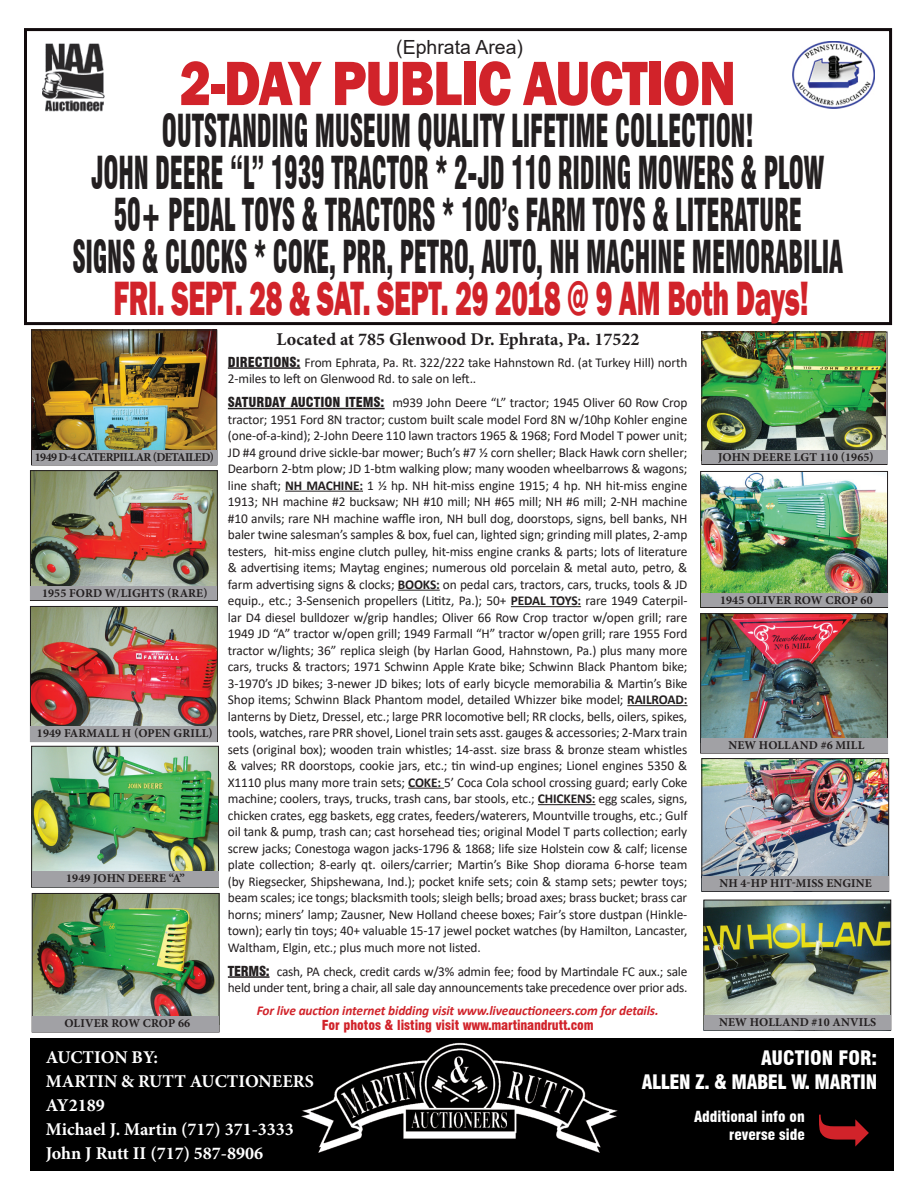
<style>
.page{position:relative;width:918px;height:1188px;background:#fff}
.page>*{position:absolute;margin:0;border:0;box-sizing:border-box;transform-origin:0 0}
.t1{font:800 64.8px "Franklin Gothic";letter-spacing:-.02em;color:#d1232a;scale:.83 1}
.t2{font:800 49.65px "Franklin Gothic";letter-spacing:-.01em;color:#d1232a;scale:.57 1}
.t3{font:900 condensed 44.4px/42px "Swiss 721 BT";letter-spacing:-.01em;color:#231f20;text-align:center;scale:.57 1}
.t4{font:900 condensed 19.5px/24px "Swiss 721 BT";letter-spacing:-.02em;color:#fff;text-align:right}
.t5{font:19.5px "Arial";color:#231f20}
.t6{font:700 18px/24px "Minion Pro";color:#fff}
.t7{font:700 18px "Minion Pro";color:#231f20}
.t8{font:900 condensed 15px/18px "Swiss 721 BT";color:#fff;text-align:right}
.t9{font:13.5px/16.5px "Calibri";letter-spacing:-.02em;color:#231f20}
.t10{font:italic 700 13.5px "Calibri";letter-spacing:-.01em;color:#d1232a}
.t11{font:900 condensed 13.5px "Swiss 721 BT";color:#d1232a}
.t12{font:700 12px "Minion Pro";letter-spacing:.01em;color:#231f20}
.s1{font-family:"Swiss 721 BT";font-weight:900;font-stretch:condensed}
.s2{font-weight:700}
</style>
<div class="page">
<img style="left:30px;top:1038px;width:864px;height:133px">
<div style="left:24px;top:28px;width:868px;height:297px;border:3px solid #110a0c"></div>
<hr style="left:228px;top:367px;width:72px;height:2px;background:#231f20">
<hr style="left:228px;top:408px;width:157px;height:1px;background:#231f20">
<hr style="left:285px;top:491px;width:78px;height:1px;background:#231f20">
<hr style="left:398px;top:590px;width:42px;height:1px;background:#231f20">
<hr style="left:511px;top:606px;width:70px;height:1px;background:#231f20">
<hr style="left:627px;top:705px;width:61px;height:1px;background:#231f20">
<hr style="left:408px;top:788px;width:36px;height:1px;background:#231f20">
<hr style="left:538px;top:804px;width:57px;height:1px;background:#231f20">
<hr style="left:228px;top:976px;width:42px;height:2px;background:#231f20">
<img style="left:793px;top:41px;width:82px;height:67px">
<img style="left:42px;top:43px;width:63px;height:69px">
<img style="left:33px;top:332px;width:182px;height:118px">
<div style="left:31px;top:330px;width:186px;height:135px;border:1px solid #231f20"></div>
<img style="left:32px;top:608px;width:184px;height:118px">
<div style="left:30px;top:606px;width:188px;height:136px;border:1px solid #231f20"></div>
<div style="left:31px;top:726px;width:186px;height:15px;background:#a1a1a5"></div>
<img style="left:33px;top:748px;width:184px;height:123px">
<div style="left:31px;top:746px;width:188px;height:141px;border:1px solid #231f20"></div>
<div style="left:32px;top:871px;width:186px;height:16px;background:#a1a1a5"></div>
<img style="left:32px;top:472px;width:184px;height:114px">
<div style="left:30px;top:470px;width:188px;height:131px;border:1px solid #231f20"></div>
<div style="left:31px;top:586px;width:186px;height:14px;background:#a1a1a5"></div>
<div style="left:32px;top:450px;width:185px;height:15px;background:#a1a1a5"></div>
<img style="left:34px;top:895px;width:183px;height:121px">
<div style="left:32px;top:893px;width:187px;height:139px;border:1px solid #231f20"></div>
<div style="left:32px;top:1016px;width:187px;height:16px;background:#a1a1a5"></div>
<img style="left:704px;top:334px;width:181px;height:116px">
<div style="left:702px;top:332px;width:185px;height:133px;border:1px solid #231f20"></div>
<img style="left:702px;top:615px;width:184px;height:123px">
<div style="left:700px;top:613px;width:188px;height:140px;border:1px solid #231f20"></div>
<div style="left:701px;top:738px;width:186px;height:15px;background:#a1a1a5"></div>
<img style="left:704px;top:760px;width:183px;height:116px">
<div style="left:702px;top:758px;width:187px;height:134px;border:1px solid #231f20"></div>
<div style="left:702px;top:876px;width:186px;height:15px;background:#a1a1a5"></div>
<img style="left:702px;top:473px;width:184px;height:120px">
<div style="left:700px;top:471px;width:188px;height:137px;border:1px solid #231f20"></div>
<div style="left:701px;top:593px;width:186px;height:14px;background:#a1a1a5"></div>
<div style="left:702px;top:450px;width:186px;height:14px;background:#a1a1a5"></div>
<img style="left:706px;top:902px;width:183px;height:113px">
<div style="left:704px;top:900px;width:187px;height:130px;border:1px solid #231f20"></div>
<div style="left:704px;top:1015px;width:186px;height:15px;background:#a1a1a5"></div>
<div style="left:819px;top:1114px;width:50px;height:33px;background:#000"></div>
<h3 class="t5" style="left:396px;top:34px;width:128px">(Ephrata Area)</h3>
<h1 class="t1" style="left:180px;top:41px;width:672px">2-DAY PUBLIC AUCTION</h1>
<h3 class="t3" style="left:72px;top:110px;width:1354px">OUTSTANDING MUSEUM QUALITY LIFETIME COLLECTION!<br>JOHN DEERE “L” 1939 TRACTOR * 2-JD 110 RIDING MOWERS &amp; PLOW 50+ PEDAL TOYS &amp; TRACTORS * 100’s FARM TOYS &amp; LITERATURE<br>SIGNS &amp; CLOCKS * COKE, PRR, PETRO, AUTO, NH MACHINE MEMORABILIA</h3>
<h2 class="t2" style="left:113px;top:266px;width:1221px">FRI. SEPT. 28 &amp; SAT. SEPT. 29 2018 @ 9 AM Both Days!</h2>
<p class="t12" style="left:35px;top:449px;width:58px">1949 D-4 CATERPILLAR</p>
<p class="t12" style="left:153px;top:449px;width:12px">(DETAILED</p>
<p class="t12" style="left:210px;top:449px;width:6px">)</p>
<p class="t12" style="left:42px;top:585px;width:44px">1955 FORD</p>
<p class="t12" style="left:105px;top:585px;width:76px">W/LIGHTS (RARE</p>
<p class="t12" style="left:203px;top:585px;width:6px">)</p>
<p class="t12" style="left:37px;top:725px;width:43px">1949 FARMALL</p>
<p class="t12" style="left:122px;top:725px;width:26px">H (OPEN</p>
<p class="t12" style="left:174px;top:725px;width:8px">GRILL</p>
<p class="t12" style="left:209px;top:725px;width:6px">)</p>
<p class="t12" style="left:66px;top:870px;width:80px">1949 JOHN DEERE</p>
<p class="t12" style="left:169px;top:870px;width:17px">“A”</p>
<p class="t12" style="left:64px;top:1015px;width:96px">OLIVER ROW CROP</p>
<p class="t12" style="left:178px;top:1015px;width:14px">66</p>
<h3 class="t7" style="left:276px;top:327px;width:365px">LOCATED AT 785 GLENWOOD DR. EPHRATA, PA. 17522</h3>
<p class="t9" style="left:228px;top:354px;width:461px"><span class="s1">DIRECTIONS:</span> From Ephrata, Pa. Rt. 322/222 take Hahnstown Rd. (at Turkey Hill) north<br>2-miles to left on Glenwood Rd. to sale on left..</p>
<p class="t9" style="left:228px;top:394px;width:461px;text-align:justify"><span class="s1">SATURDAY AUCTION ITEMS:</span> m939 John Deere “L” tractor; 1945 Oliver 60 Row Crop tractor; 1951 Ford 8N tractor; custom built scale model Ford 8N w/10hp Kohler engine (one-of-a-kind); 2-John Deere 110 lawn tractors 1965 &amp; 1968; Ford Model T power unit; JD #4 ground drive sickle-bar mower; Buch’s #7 ½ corn sheller; Black Hawk corn sheller; Dearborn 2-btm plow; JD 1-btm walking plow; many wooden wheelbarrows &amp; wagons; line shaft; <span class="s2">NH MACHINE:</span> 1 ½ hp. NH hit-miss engine 1915; 4 hp. NH hit-miss engine 1913; NH machine #2 bucksaw; NH #10 mill; NH #65 mill; NH #6 mill; 2-NH machine #10 anvils; rare NH machine waffle iron, NH bull dog, doorstops, signs, bell banks, NH baler twine salesman’s samples &amp; box, fuel can, lighted sign; grinding mill plates, 2-amp testers, hit-miss engine clutch pulley, hit-miss engine cranks &amp; parts; lots of literature &amp; advertising items; Maytag engines; numerous old porcelain &amp; metal auto, petro, &amp; farm advertising signs &amp; clocks; <span class="s2">BOOKS:</span> on pedal cars, tractors, cars, trucks, tools &amp; JD equip., etc.; 3-Sensenich propellers (Lititz, Pa.); 50+ <span class="s2">PEDAL TOYS:</span> rare 1949 Caterpil&shy;lar D4 diesel bulldozer w/grip handles; Oliver 66 Row Crop tractor w/open grill; rare 1949 JD “A” tractor w/open grill; 1949 Farmall “H” tractor w/open grill; rare 1955 Ford tractor w/lights; 36” replica sleigh (by Harlan Good, Hahnstown, Pa.) plus many more cars, trucks &amp; tractors; 1971 Schwinn Apple Krate bike; Schwinn Black Phantom bike; 3-1970’s JD bikes; 3-newer JD bikes; lots of early bicycle memorabilia &amp; Martin’s Bike Shop items; Schwinn Black Phantom model, detailed Whizzer bike model; <span class="s2">RAILROAD: </span>lanterns by Dietz, Dressel, etc.; large PRR locomotive bell; RR clocks, bells, oilers, spikes, tools, watches, rare PRR shovel, Lionel train sets asst. gauges &amp; accessories; 2-Marx train sets (original box); wooden train whistles; 14-asst. size brass &amp; bronze steam whistles &amp; valves; RR doorstops, cookie jars, etc.; tin wind-up engines; Lionel engines 5350 &amp; X1110 plus many more train sets; <span class="s2">COKE:</span> 5’ Coca Cola school crossing guard; early Coke machine; coolers, trays, trucks, trash cans, bar stools, etc.; <span class="s2">CHICKENS:</span> egg scales, signs, chicken crates, egg baskets, egg crates, feeders/waterers, Mountville troughs, etc.; Gulf oil tank &amp; pump, trash can; cast horsehead ties; original Model T parts collection; early screw jacks; Conestoga wagon jacks-1796 &amp; 1868; life size Holstein cow &amp; calf; license plate collection; 8-early qt. oilers/carrier; Martin’s Bike Shop diorama 6-horse team (by Riegsecker, Shipshewana, Ind.); pocket knife sets; coin &amp; stamp sets; pewter toys; beam scales; ice tongs; blacksmith tools; sleigh bells; broad axes; brass bucket; brass car horns; miners’ lamp; Zausner, New Holland cheese boxes; Fair’s store dustpan (Hinkle&shy;town); early tin toys; 40+ valuable 15-17 jewel pocket watches (by Hamilton, Lancaster, Waltham, Elgin, etc.; plus much more not listed.</p>
<p class="t9" style="left:228px;top:963px;width:461px"><span class="s1">TERMS:</span> cash, PA check, credit cards w/3% admin fee; food by Martindale FC aux.; sale held under tent, bring a chair, all sale day announcements take precedence over prior ads.</p>
<p class="t10" style="left:257px;top:1001px;width:403px">For live auction internet bidding visit www.liveauctioneers.com for details.</p>
<p class="t11" style="left:322px;top:1017px;width:273px">For photos &amp; listing visit www.martinandrutt.com</p>
<p class="t12" style="left:718px;top:448px;width:52px">JOHN DEERE</p>
<p class="t12" style="left:794px;top:448px;width:82px">LGT 110 (1965)</p>
<p class="t12" style="left:720px;top:592px;width:123px">1945 OLIVER ROW CROP</p>
<p class="t12" style="left:861px;top:592px;width:14px">60</p>
<p class="t12" style="left:728px;top:737px;width:40px">NEW HOLLAND</p>
<p class="t12" style="left:821px;top:737px;width:33px">#6 MILL</p>
<p class="t12" style="left:719px;top:875px;width:116px">NH 4-HP HIT-MISS ENGINE</p>
<p class="t12" style="left:719px;top:1014px;width:40px">NEW HOLLAND</p>
<p class="t12" style="left:812px;top:1014px;width:54px">#10 ANVILS</p>
<h3 class="t6" style="left:46px;top:1045px;width:270px">AUCTION BY:<br>MARTIN &amp; RUTT AUCTIONEERS<br>AY2189<br>MICHAEL J. MARTIN (717) 371-3333<br>JOHN J RUTT II (717) 587-8906</h3>
<h3 class="t4" style="left:642px;top:1046px;width:237px">AUCTION FOR:<br>ALLEN Z. &amp; MABEL W. MARTIN</h3>
<p class="t8" style="left:694px;top:1108px;width:112px">Additional info on reverse side</p>
</div>
